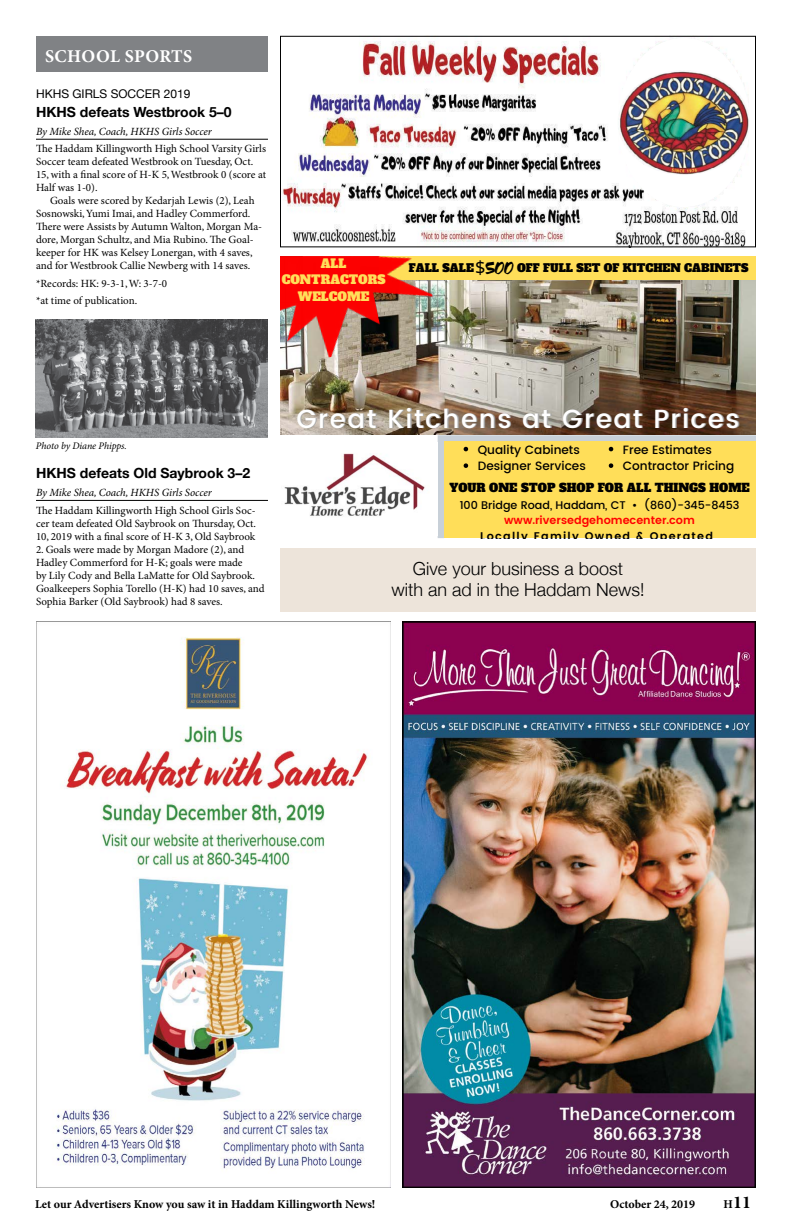
<style>
.page{position:relative;width:792px;height:1224px;background:#fff}
.page>*{position:absolute;margin:0;border:0;box-sizing:border-box;transform-origin:0 0}
.t1{font:500 26.1px "Poppins";letter-spacing:.06em;color:#fff}
.t2{font:300 18px/21px "Helvetica Neue";color:#000;text-align:center}
.t3{font:700 18px "Minion Pro";letter-spacing:.02em;color:#fff}
.t4{font:700 18px "Minion Pro";color:#000}
.t5{font:700 14px "Helvetica Neue";color:#000}
.t6{font:500 12.1px/16.6px "Poppins";color:#000}
.t7{font:12.1px/16.6px "Alfa Slab One";color:#ffde59;text-align:center}
.t8{font:700 12px "Minion Pro";color:#000}
.t9{font:12px "Helvetica Neue";color:#000}
.t10{font:11.6px "Alfa Slab One";color:#000}
.t11{font:11.1px "Alfa Slab One";color:#000}
.t12{font:500 11.1px "Poppins";color:#000}
.t13{font:600 11.1px "Poppins";color:#f00}
.t14{font:600 11.1px "Poppins";letter-spacing:.115em;color:#000}
.t15{font:11px/13px "Minion Pro";color:#000}
.t16{font:italic 11px "Minion Pro";letter-spacing:-.005em;color:#000}
.t17{font:italic 10px "Minion Pro";letter-spacing:-.01em;color:#000}
.s1{font-family:"Noto Sans";font-size:18.1px}
.s2{font-family:"Abys";font-size:18.1px}
.s3{font-size:12px}
</style>
<div class="page">
<img style="left:36px;top:622px;width:354px;height:566px">
<img style="left:402px;top:622px;width:354px;height:566px">
<img style="left:282px;top:41px;width:464px;height:204px">
<div style="left:280px;top:36px;width:476px;height:211px;border:1px solid #000"></div>
<div style="left:617px;top:38px;width:133px;height:169px;background:#fff;border-radius:50%"></div>
<img style="left:617px;top:70px;width:132px;height:105px">
<img style="left:284px;top:453px;width:141px;height:63px">
<img style="left:280px;top:280px;width:476px;height:155px">
<svg style="left:438px;top:435px;width:318px;height:103px;background:#fadc62"></svg>
<div style="left:379px;top:256px;width:377px;height:24px;background:#ffde59"></div>
<img style="left:280px;top:256px;width:160px;height:111px">
<div style="left:36px;top:36px;width:232px;height:36px;background:#808285"></div>
<hr style="left:36px;top:139px;width:232px;height:1px;background:#000">
<hr style="left:36px;top:500px;width:232px;height:1px;background:#000">
<img style="left:36px;top:320px;width:232px;height:118px">
<div style="left:280px;top:549px;width:476px;height:63px;background:#ede4da"></div>
<h2 class="t3" style="left:45px;top:46px;width:149px">SCHOOL SPORTS</h2>
<p class="t9" style="left:36px;top:85px;width:156px">HKHS GIRLS SOCCER 2019</p>
<p class="t5" style="left:36px;top:101px;width:197px">HKHS defeats Westbrook 5–0</p>
<p class="t16" style="left:36px;top:125px;width:177px">By Mike Shea, Coach, HKHS Girls Soccer</p>
<p class="t15" style="left:36px;top:143px;width:232px">The Haddam Killingworth High School Varsity Girls Soccer team defeated Westbrook on Tuesday, Oct.<br>15, with a final score of H-K 5, Westbrook 0 (score at Half was 1-0).</p>
<p class="t15" style="left:36px;top:195px;width:228px;text-indent:14px">Goals were scored by Kedarjah Lewis (2), Leah Sosnowski, Yumi Imai, and Hadley Commerford.<br>There were Assists by Autumn Walton, Morgan Ma&shy;dore, Morgan Schultz, and Mia Rubino. The Goal&shy;keeper for HK was Kelsey Lonergan, with 4 saves, and for Westbrook Callie Newberg with 14 saves.</p>
<p class="t15" style="left:36px;top:275px;width:133px;line-height:17.5px">*Records: HK: 9-3-1, W: 3-7-0 *at time of publication.</p>
<p class="t7" style="left:282px;top:254px;width:105px">ALL<br>CONTRACTORS<br>WELCOME</p>
<p class="t11" style="left:409px;top:258px;width:341px">FALL SALE<span class="s1">$</span><span class="s2">500</span> OFF FULL SET OF KITCHEN CABINETS</p>
<p class="t17" style="left:36px;top:440px;width:92px">Photo by Diane Phipps.</p>
<p class="t5" style="left:36px;top:462px;width:216px">HKHS defeats Old Saybrook 3–2</p>
<p class="t16" style="left:36px;top:486px;width:177px">By Mike Shea, Coach, HKHS Girls Soccer</p>
<p class="t15" style="left:36px;top:504px;width:221px;text-align:justify">The Haddam Killingworth High School Girls Soc&shy;cer team defeated Old Saybrook on Thursday, Oct.<br>10, 2019 with a final score of H-K 3, Old Saybrook</p>
<p class="t15" style="left:36px;top:543px;width:230px">2. Goals were made by Morgan Madore (2), and Hadley Commerford for H-K; goals were made<br>by Lily Cody and Bella LaMatte for Old Saybrook.<br>Goalkeepers Sophia Torello (H-K) had 10 saves, and Sophia Barker (Old Saybrook) had 8 saves.</p>
<h1 class="t1" style="left:296px;top:399px;width:445px">Great Kitchens at Great Prices</h1>
<p class="t6" style="left:478px;top:441px;width:109px">Quality Cabinets<br>Designer Services</p>
<p class="t6" style="left:623px;top:441px;width:113px">Free Estimates<br>Contractor Pricing</p>
<p class="t10" style="left:449px;top:477px;width:302px">YOUR ONE STOP SHOP FOR ALL THINGS HOME</p>
<p class="t12" style="left:460px;top:497px;width:281px">100 Bridge Road, Haddam, CT • (860)-345-8453</p>
<p class="t13" style="left:504px;top:512px;width:192px">www.riversedgehomecenter.com</p>
<p class="t14" style="left:480px;top:528px;width:234px">Locally Family Owned &amp; Operated</p>
<h2 class="t2" style="left:391px;top:557px;width:255px">Give your business a boost<br>with an ad in the Haddam News!</h2>
<p class="t8" style="left:35px;top:1197px;width:342px">Let our Advertisers Know you saw it in Haddam Killingworth News!</p>
<p class="t8" style="left:610px;top:1197px;width:86px">October 24, 2019</p>
<h2 class="t4" style="left:724px;top:1192px;width:29px"><span class="s3">H</span>11</h2>
</div>
